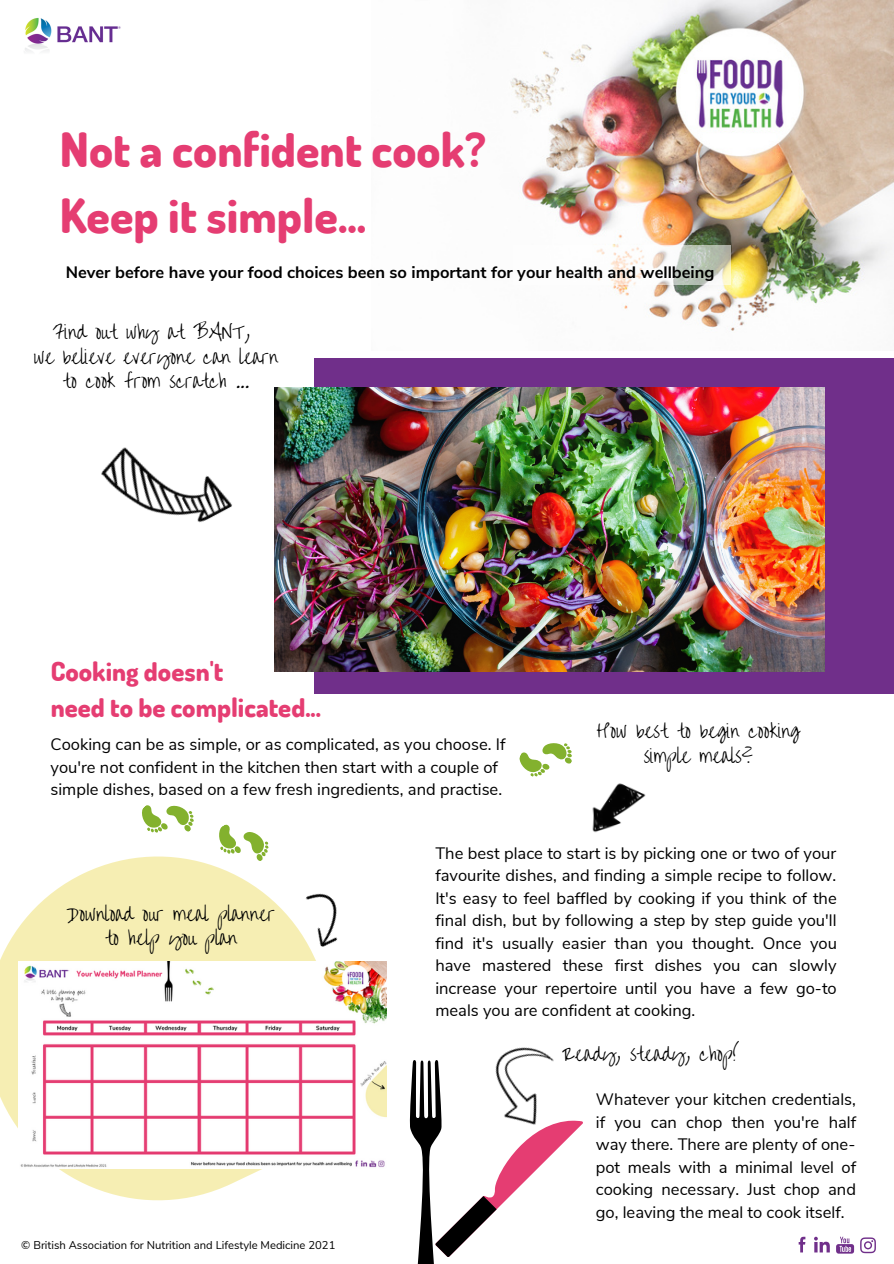
<style>
.page{position:relative;width:894px;height:1264px;background:#fff}
.page>*{position:absolute;margin:0;border:0;box-sizing:border-box;transform-origin:0 0}
.t1{font:800 47.25px "Dosis";color:#e53d72}
.t2{font:800 26.25px "Dosis";color:#e53d72}
.t3{font:18px/24.8px "Overthe Rainbow";color:#000;text-align:center}
.t4{font:16.5px/22.5px "Nunito Sans";color:#000;text-align:justify}
.t5{font:700 16.5px "Nunito Sans";color:#000}
.t6{font:11.25px "Nunito Sans";color:#000}
</style>
<div class="page">
<img style="left:25px;top:18px;width:96px;height:34px">
<img style="left:101px;top:447px;width:131px;height:76px">
<div style="left:314px;top:358px;width:579px;height:335px;background:#702f8a"></div>
<img style="left:274px;top:387px;width:550px;height:284px">
<img style="left:592px;top:783px;width:54px;height:50px">
<svg style="left:0;top:856px;width:387px;height:345px;fill:#f6eeb3"></svg>
<svg style="left:142px;top:805px;width:52px;height:28px"></svg>
<svg style="left:211px;top:824px;width:63px;height:51px"></svg>
<svg style="left:519px;top:743px;width:53px;height:34px"></svg>
<svg style="left:798px;top:1236px;width:7px;height:16px"></svg>
<svg style="left:814px;top:1236px;width:15px;height:16px"></svg>
<svg style="left:836px;top:1236px;width:17px;height:17px"></svg>
<svg style="left:860px;top:1237px;width:15px;height:16px"></svg>
<img style="left:281px;top:879px;width:79px;height:80px">
<svg style="left:409px;top:1060px;width:156px;height:203px"></svg>
<img style="left:469px;top:1047px;width:114px;height:94px">
<img style="left:510px;top:0;width:383px;height:331px">
<img style="left:18px;top:961px;width:368px;height:207px">
<svg style="left:513px;top:246px;width:217px;height:39px"></svg>
<p class="t1" style="left:60px;top:119px;width:427px">Not a confident cook?</p>
<p class="t1" style="left:60px;top:184px;width:308px">Keep it simple...</p>
<p class="t5" style="left:66px;top:261px;width:650px">Never before have your food choices been so important for your health and wellbeing</p>
<p class="t3" style="left:53px;top:320px;width:199px">Find out why at BANT,</p>
<p class="t3" style="left:34px;top:345px;width:246px">we believe everyone can learn to cook from scratch ...</p>
<p class="t2" style="left:51px;top:653px;width:174px">Cooking doesn't</p>
<p class="t2" style="left:51px;top:689px;width:272px">need to be complicated...</p>
<p class="t4" style="left:50px;top:733px;width:456px;text-align:left">Cooking can be as simple, or as complicated, as you choose. If you're not confident in the kitchen then start with a couple of simple dishes, based on a few fresh ingredients, and practise.</p>
<p class="t3" style="left:596px;top:720px;width:205px">How best to begin cooking simple meals?</p>
<p class="t3" style="left:67px;top:902px;width:210px">Download our meal planner to help you plan</p>
<p class="t6" style="left:21px;top:1237px;width:315px">© British Association for Nutrition and Lifestyle Medicine 2021</p>
<p class="t4" style="left:435px;top:842px;width:403px">The best place to start is by picking one or two of your favourite dishes, and finding a simple recipe to follow.<br>It's easy to feel baffled by cooking if you think of the final dish, but by following a step by step guide you'll find it's usually easier than you thought. Once you have mastered these first dishes you can slowly increase your repertoire until you have a few go-to meals you are confident at cooking.</p>
<p class="t3" style="left:562px;top:1041px;width:179px">Ready, steady, chop!</p>
<p class="t4" style="left:595px;top:1088px;width:262px">Whatever your kitchen credentials, if you can chop then you're half way there. There are plenty of one&shy;pot meals with a minimal level of cooking necessary. Just chop and go, leaving the meal to cook itself.</p>
</div>
